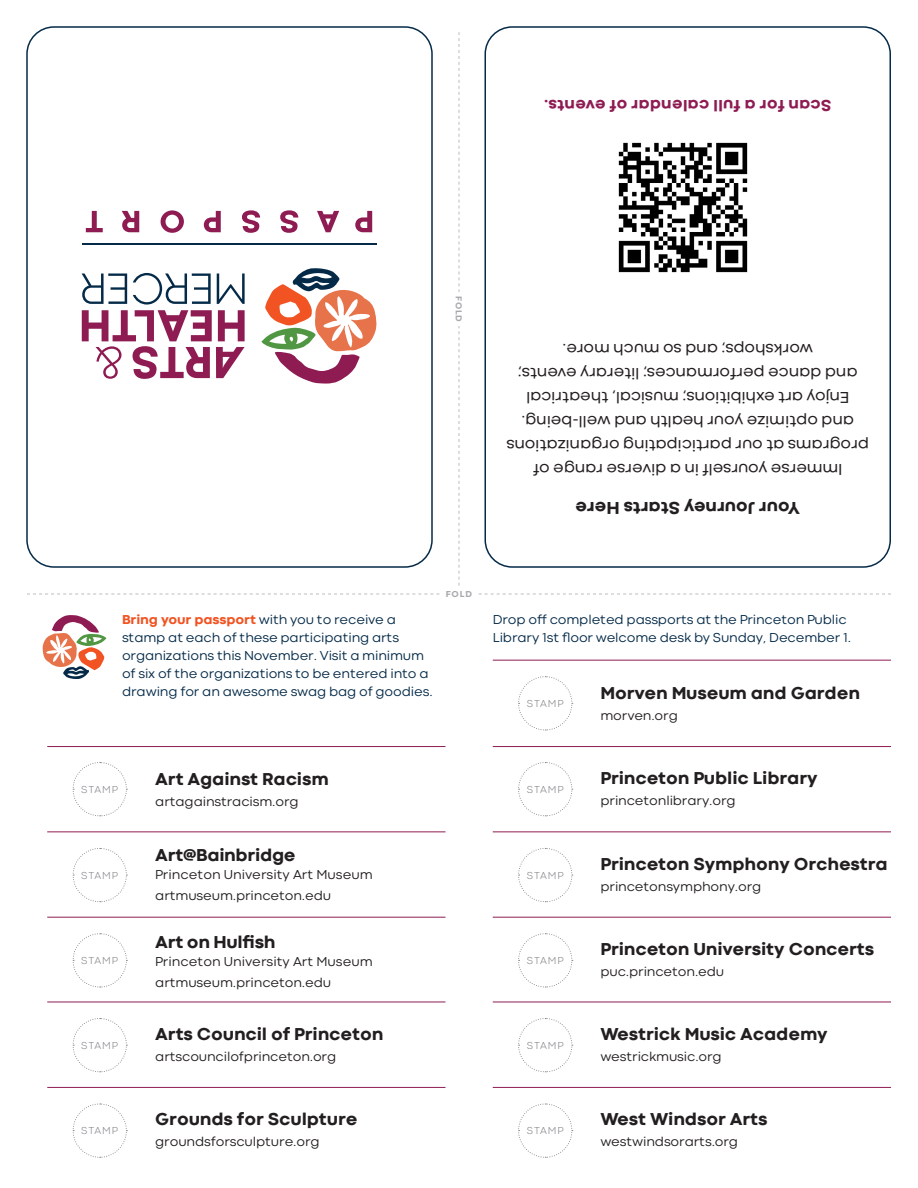
<style>
.page{position:relative;width:918px;height:1188px;background:#fff}
.page>*{position:absolute;margin:0;border:0;box-sizing:border-box;transform-origin:0 0}
.t1{font:800 18px "Codec Cold";letter-spacing:-.01em;color:#231f20}
.t2{font:16.5px/24px "Codec Cold";letter-spacing:-.01em;color:#231f20;text-align:center}
.t3{font:800 16.5px "Codec Cold";color:#8e1c53}
.t4{font:13.5px/21px "Codec Cold News";letter-spacing:-.01em;color:#231f20}
.t5{font:13.5px/18px "Codec Cold News";letter-spacing:-.01em;color:#042a48}
.t6{font:300 10.5px "Codec Cold";letter-spacing:.09em;color:#808285}
.t7{font:800 9px "Codec Cold";letter-spacing:.09em;color:#a8a9ad}
.s1{font-family:"Codec Cold";font-weight:800;color:#f15422}
</style>
<div class="page">
<div style="left:26px;top:26px;width:407px;height:542px;border:2px solid #042a48;border-radius:27px"></div>
<div style="left:484px;top:26px;width:407px;height:542px;border:2px solid #042a48;border-radius:27px"></div>
<svg style="left:27px;top:594px;width:864px;height:1px"></svg>
<svg style="left:459px;top:32px;width:1px;height:554px"></svg>
<div style="left:442px;top:591px;width:34px;height:6px;background:#fff"></div>
<div style="left:456px;top:292px;width:6px;height:34px;background:#fff"></div>
<svg style="left:82px;top:273px;width:163px;height:106px"></svg>
<svg style="left:261px;top:268px;width:116px;height:116px"></svg>
<hr style="left:82px;top:244px;width:294px;height:1px;background:#042a48">
<svg style="left:355px;top:211px;width:17px;height:21px"></svg>
<svg style="left:317px;top:211px;width:22px;height:21px"></svg>
<svg style="left:280px;top:210px;width:18px;height:23px"></svg>
<svg style="left:242px;top:210px;width:18px;height:23px"></svg>
<svg style="left:204px;top:211px;width:17px;height:21px"></svg>
<svg style="left:161px;top:210px;width:23px;height:23px"></svg>
<svg style="left:122px;top:211px;width:17px;height:21px"></svg>
<svg style="left:86px;top:211px;width:17px;height:21px"></svg>
<svg style="left:42px;top:615px;width:64px;height:64px"></svg>
<img style="left:618px;top:142px;width:130px;height:131px">
<hr style="left:47px;top:746px;width:399px;height:1px;background:#8e1c53">
<hr style="left:493px;top:746px;width:398px;height:1px;background:#8e1c53">
<svg style="left:72px;top:762px;width:55px;height:55px"></svg>
<svg style="left:518px;top:762px;width:55px;height:55px"></svg>
<svg style="left:72px;top:848px;width:55px;height:54px"></svg>
<hr style="left:47px;top:831px;width:399px;height:1px;background:#8e1c53">
<svg style="left:518px;top:848px;width:55px;height:54px"></svg>
<hr style="left:493px;top:831px;width:398px;height:1px;background:#8e1c53">
<svg style="left:518px;top:676px;width:55px;height:55px"></svg>
<hr style="left:493px;top:660px;width:398px;height:1px;background:#8e1c53">
<svg style="left:72px;top:933px;width:55px;height:55px"></svg>
<hr style="left:47px;top:917px;width:399px;height:1px;background:#8e1c53">
<svg style="left:518px;top:933px;width:55px;height:55px"></svg>
<hr style="left:493px;top:917px;width:398px;height:1px;background:#8e1c53">
<svg style="left:72px;top:1018px;width:55px;height:55px"></svg>
<hr style="left:47px;top:1002px;width:399px;height:1px;background:#8e1c53">
<svg style="left:518px;top:1018px;width:55px;height:55px"></svg>
<hr style="left:493px;top:1002px;width:398px;height:1px;background:#8e1c53">
<svg style="left:72px;top:1103px;width:55px;height:55px"></svg>
<hr style="left:47px;top:1087px;width:399px;height:1px;background:#8e1c53">
<svg style="left:518px;top:1103px;width:55px;height:55px"></svg>
<hr style="left:493px;top:1087px;width:398px;height:1px;background:#8e1c53">
<p class="t3" style="left:832px;top:115px;width:289px;rotate:-180deg">Scan for a full calendar of events.</p>
<p class="t7" style="left:464px;top:296px;width:28px;rotate:90deg">FOLD</p>
<p class="t2" style="left:869px;top:482px;width:364px;rotate:-180deg">Immerse yourself in a diverse range of programs at our participating organizations and optimize your health and well-being.<br>Enjoy art exhibitions; musical, theatrical<br>and dance performances; literary events; workshops; and so much more.</p>
<p class="t1" style="left:800px;top:519px;width:226px;rotate:-180deg">Your Journey Starts Here</p>
<p class="t5" style="left:122px;top:610px;width:312px"><span class="s1">Bring your passport</span> with you to receive a stamp at each of these participating arts organizations this November. Visit a minimum of six of the organizations to be entered into a drawing for an awesome swag bag of goodies.</p>
<p class="t7" style="left:446px;top:589px;width:28px">FOLD</p>
<p class="t5" style="left:493px;top:610px;width:360px">Drop off completed passports at the Princeton Public<br>Library 1st floor welcome desk by Sunday, December 1.</p>
<p class="t6" style="left:527px;top:697px;width:38px">STAMP</p>
<p class="t1" style="left:600px;top:682px;width:261px">Morven Museum and Garden</p>
<p class="t4" style="left:600px;top:705px;width:79px">morven.org</p>
<p class="t1" style="left:155px;top:768px;width:175px">Art Against Racism</p>
<p class="t4" style="left:155px;top:791px;width:145px">artagainstracism.org</p>
<p class="t1" style="left:155px;top:844px;width:142px">Art<sup>@</sup>Bainbridge</p>
<p class="t4" style="left:155px;top:864px;width:219px">Princeton University Art Museum</p>
<p class="t4" style="left:155px;top:885px;width:177px">artmuseum.princeton.edu</p>
<p class="t1" style="left:155px;top:931px;width:122px">Art on Hulfish</p>
<p class="t4" style="left:155px;top:951px;width:219px">Princeton University Art Museum artmuseum.princeton.edu</p>
<p class="t1" style="left:155px;top:1023px;width:230px">Arts Council of Princeton</p>
<p class="t4" style="left:155px;top:1046px;width:183px">artscouncilofprinceton.org</p>
<p class="t6" style="left:81px;top:783px;width:38px">STAMP</p>
<p class="t6" style="left:527px;top:783px;width:38px">STAMP</p>
<p class="t6" style="left:81px;top:869px;width:38px">STAMP</p>
<p class="t6" style="left:527px;top:869px;width:38px">STAMP</p>
<p class="t6" style="left:81px;top:954px;width:38px">STAMP</p>
<p class="t6" style="left:527px;top:954px;width:38px">STAMP</p>
<p class="t6" style="left:81px;top:1039px;width:38px">STAMP</p>
<p class="t6" style="left:527px;top:1039px;width:38px">STAMP</p>
<p class="t1" style="left:155px;top:1108px;width:204px">Grounds for Sculpture</p>
<p class="t4" style="left:155px;top:1132px;width:166px">groundsforsculpture.org</p>
<p class="t6" style="left:81px;top:1125px;width:38px">STAMP</p>
<p class="t6" style="left:527px;top:1125px;width:38px">STAMP</p>
<p class="t1" style="left:600px;top:767px;width:219px">Princeton Public Library</p>
<p class="t4" style="left:600px;top:791px;width:137px">princetonlibrary.org</p>
<p class="t1" style="left:600px;top:853px;width:289px">Princeton Symphony Orchestra</p>
<p class="t4" style="left:600px;top:876px;width:162px">princetonsymphony.org</p>
<p class="t1" style="left:600px;top:938px;width:275px">Princeton University Concerts</p>
<p class="t4" style="left:600px;top:961px;width:125px">puc.princeton.edu</p>
<p class="t1" style="left:600px;top:1023px;width:229px">Westrick Music Academy</p>
<p class="t4" style="left:600px;top:1046px;width:123px">westrickmusic.org</p>
<p class="t1" style="left:600px;top:1108px;width:169px">West Windsor Arts</p>
<p class="t4" style="left:600px;top:1131px;width:139px">westwindsorarts.org</p>
</div>
